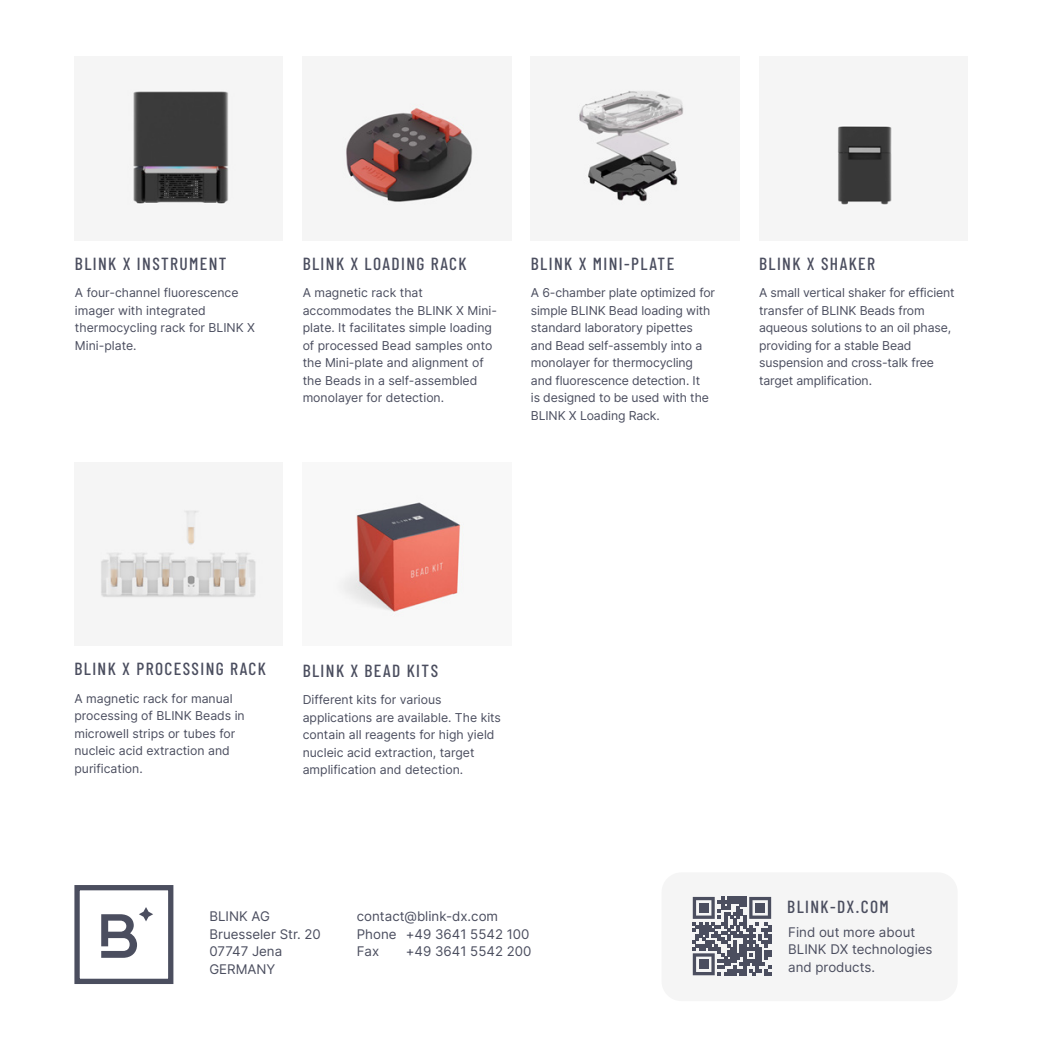
<style>
.page{position:relative;width:1042px;height:1042px;background:#fff}
.page>*{position:absolute;margin:0;border:0;box-sizing:border-box;transform-origin:0 0}
.t1{font:500 17.5px "Barlow Condensed";letter-spacing:.08em;color:#4b4e5f}
.t2{font:13.3px/17.5px "Inter";color:#4b4e5f}
.t3{font:12.25px/17.5px "Inter";color:#4b4e5f}
</style>
<div class="page">
<img style="left:338px;top:502px;width:126px;height:115px">
<img style="left:127px;top:89px;width:109px;height:116px">
<img style="left:342px;top:103px;width:136px;height:102px">
<img style="left:100px;top:509px;width:163px;height:90px">
<img style="left:577px;top:89px;width:109px;height:116px">
<img style="left:837px;top:126px;width:55px;height:79px">
<svg style="left:101px;top:907px;width:52px;height:51px"></svg>
<div style="left:74px;top:885px;width:99px;height:99px;border:5px solid #4b4e5f"></div>
<div style="left:661px;top:872px;width:296px;height:129px;background:#f5f5f5;border-radius:20px"></div>
<svg style="left:693px;top:897px;width:78px;height:78px"></svg>
<div style="left:699px;top:903px;width:9px;height:9px;background:#4b4e5f"></div>
<div style="left:755px;top:903px;width:10px;height:9px;background:#4b4e5f"></div>
<div style="left:699px;top:959px;width:9px;height:10px;background:#4b4e5f"></div>
<p class="t1" style="left:75px;top:251px;width:153px">BLINK X INSTRUMENT</p>
<p class="t3" style="left:75px;top:284px;width:182px">A four-channel fluorescence imager with integrated thermocycling rack for BLINK X<br>Mini-plate.</p>
<p class="t1" style="left:303px;top:251px;width:165px">BLINK X LOADING RACK</p>
<p class="t3" style="left:303px;top:284px;width:196px">A magnetic rack that accommodates the BLINK X Mini&shy;plate. It facilitates simple loading of processed Bead samples onto the Mini-plate and alignment of the Beads in a self-assembled monolayer for detection.</p>
<p class="t1" style="left:531px;top:251px;width:145px">BLINK X MINI-PLATE</p>
<p class="t3" style="left:531px;top:284px;width:186px">A 6-chamber plate optimized for simple BLINK Bead loading with standard laboratory pipettes and Bead self-assembly into a monolayer for thermocycling and fluorescence detection. It<br>is designed to be used with the<br>BLINK X Loading Rack.</p>
<p class="t1" style="left:759px;top:251px;width:117px">BLINK X SHAKER</p>
<p class="t3" style="left:759px;top:284px;width:197px">A small vertical shaker for efficient transfer of BLINK Beads from aqueous solutions to an oil phase, providing for a stable Bead suspension and cross-talk free target amplification.</p>
<p class="t1" style="left:74px;top:656px;width:193px">BLINK X PROCESSING RACK</p>
<p class="t3" style="left:74px;top:689px;width:172px">A magnetic rack for manual processing of BLINK Beads in microwell strips or tubes for nucleic acid extraction and purification.</p>
<p class="t1" style="left:303px;top:658px;width:137px">BLINK X BEAD KITS</p>
<p class="t3" style="left:303px;top:691px;width:200px">Different kits for various applications are available. The kits contain all reagents for high yield nucleic acid extraction, target amplification and detection.</p>
<p class="t2" style="left:209px;top:907px;width:62px">BLINK AG</p>
<p class="t2" style="left:209px;top:925px;width:113px">Bruesseler Str. 20</p>
<p class="t2" style="left:209px;top:942px;width:74px">07747 Jena</p>
<p class="t2" style="left:209px;top:960px;width:68px">GERMANY</p>
<p class="t2" style="left:357px;top:907px;width:143px">contact@blink-dx.com</p>
<p class="t2" style="left:357px;top:925px;width:174px">Phone +49 3641 5542 100</p>
<p class="t2" style="left:357px;top:942px;width:24px">Fax</p>
<p class="t2" style="left:406px;top:942px;width:127px">+49 3641 5542 200</p>
<p class="t1" style="left:787px;top:894px;width:103px">BLINK-DX.COM</p>
<p class="t2" style="left:788px;top:922px;width:146px">Find out more about<br>BLINK DX technologies and products.</p>
</div>
